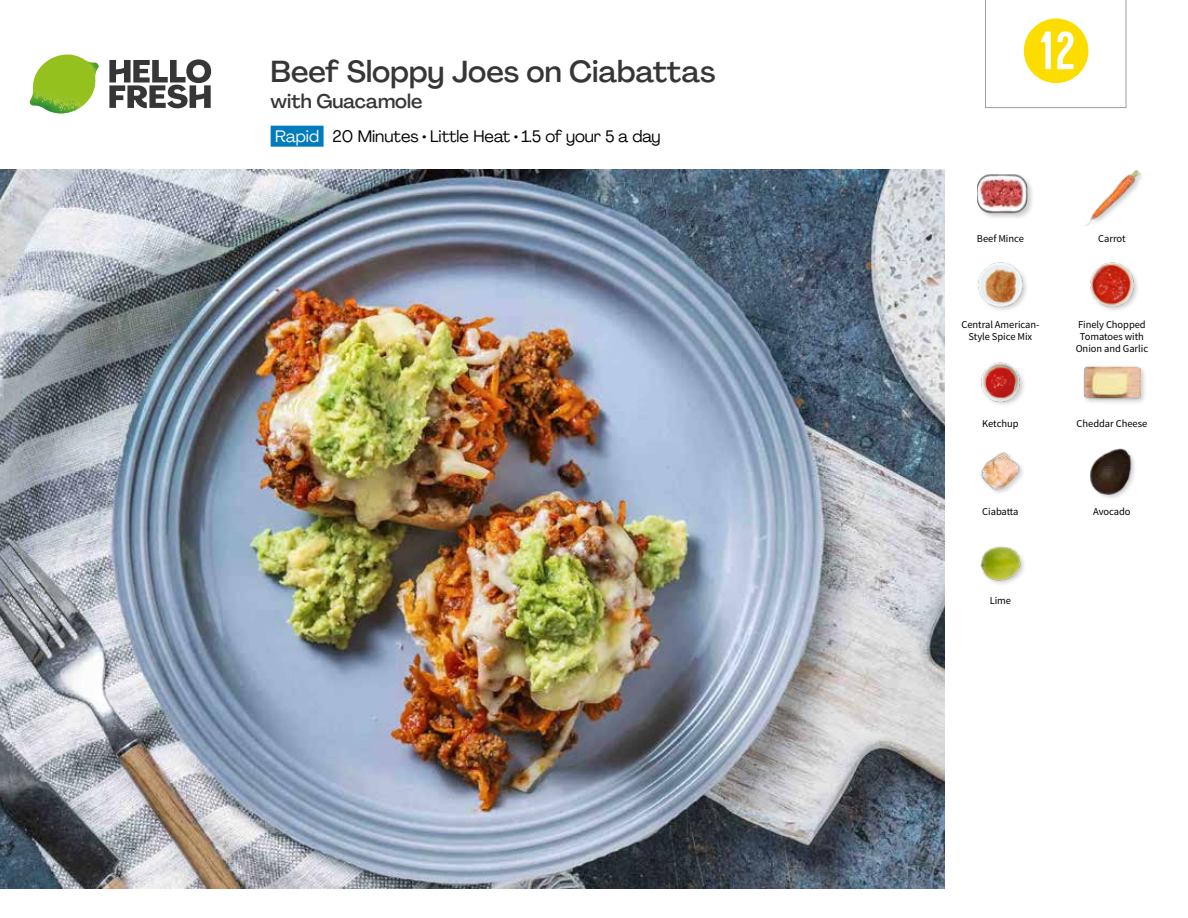
<style>
.page{position:relative;width:1188px;height:918px;background:#fff}
.page>*{position:absolute;margin:0;border:0;box-sizing:border-box;transform-origin:0 0}
.t1{font:54px "Kapra";color:#fff}
.t2{font:500 30px "Agrandir";color:#373636}
.t3{font:500 19.5px "Agrandir";color:#373636}
.t4{font:16.5px "Agrandir";color:#000}
.t5{font:10.5px/12px "Source Sans Pro";letter-spacing:-.005em;color:#000;text-align:center}
.s1{color:#fff}
</style>
<div class="page">
<svg style="left:109px;top:59px;width:102px;height:49px"></svg>
<img style="left:30px;top:55px;width:69px;height:59px">
<div style="left:271px;top:126px;width:53px;height:21px;background:#007bbb"></div>
<img style="left:0;top:170px;width:945px;height:718px">
<div style="left:980px;top:546px;width:47px;height:41px;background:#000;opacity:.2"></div>
<img style="left:980px;top:546px;width:42px;height:39px">
<img style="left:981px;top:362px;width:43px;height:43px">
<img style="left:980px;top:452px;width:43px;height:41px">
<div style="left:1090px;top:448px;width:48px;height:53px;background:#000;opacity:.2"></div>
<img style="left:1090px;top:448px;width:46px;height:47px">
<div style="left:1083px;top:365px;width:64px;height:41px;background:#000;opacity:.2"></div>
<img style="left:1083px;top:365px;width:58px;height:41px">
<div style="left:976px;top:174px;width:59px;height:47px;background:#000;opacity:.2"></div>
<img style="left:978px;top:174px;width:50px;height:45px">
<img style="left:978px;top:262px;width:49px;height:48px">
<img style="left:1090px;top:262px;width:48px;height:48px">
<img style="left:1085px;top:170px;width:56px;height:56px">
<svg style="left:985px;top:0;width:141px;height:108px"></svg>
<h2 class="t2" style="left:271px;top:53px;width:446px">Beef Sloppy Joes on Ciabattas</h2>
<h3 class="t3" style="left:271px;top:89px;width:153px">with Guacamole</h3>
<h3 class="t4" style="left:275px;top:126px;width:387px"><span class="s1">Rapid</span> 20 Minutes • Little Heat • 1.5 of your 5 a day</h3>
<h1 class="t1" style="left:1040px;top:19px;width:37px">12</h1>
<p class="t5" style="left:977px;top:232px;width:48px">Beef Mince</p>
<p class="t5" style="left:1098px;top:232px;width:29px">Carrot</p>
<p class="t5" style="left:961px;top:319px;width:79px">Central American-<br>Style Spice Mix</p>
<p class="t5" style="left:1076px;top:319px;width:74px">Finely Chopped<br>Tomatoes with<br>Onion and Garlic</p>
<p class="t5" style="left:982px;top:417px;width:38px">Ketchup</p>
<p class="t5" style="left:1077px;top:417px;width:72px">Cheddar Cheese</p>
<p class="t5" style="left:982px;top:506px;width:38px">Ciabatta</p>
<p class="t5" style="left:1093px;top:506px;width:39px">Avocado</p>
<p class="t5" style="left:990px;top:595px;width:23px">Lime</p>
</div>
